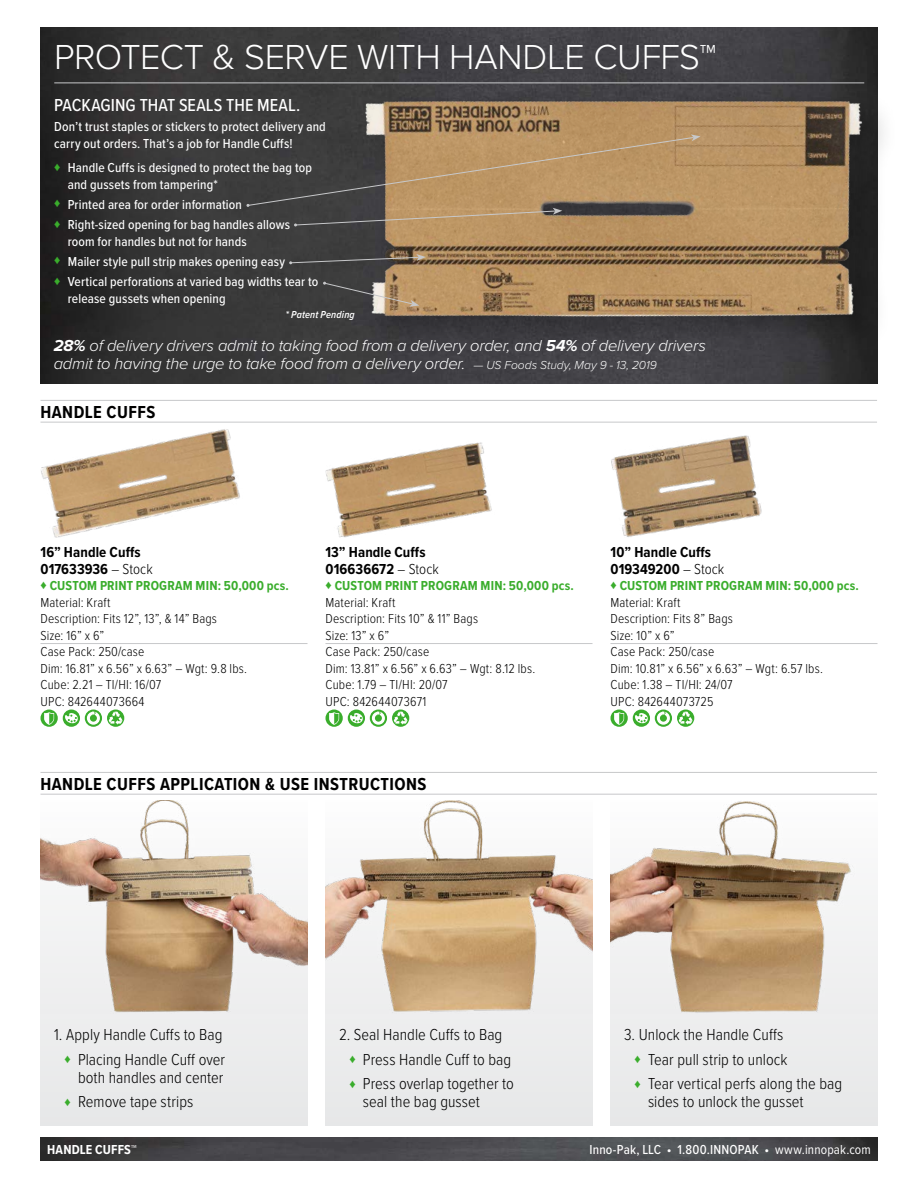
<style>
.page{position:relative;width:918px;height:1188px;background:#fff}
.page>*{position:absolute;margin:0;border:0;box-sizing:border-box;transform-origin:0 0}
.t1{font:300 36px "Proxima Nova";letter-spacing:-.015em;color:#fff}
.t2{font:700 18px "Proxima Nova Cond";letter-spacing:.025em;color:#000}
.t3{font:500 18px "Proxima Nova Cond";letter-spacing:.005em;color:#fff}
.t4{font:300 16.5px/24.8px "Proxima Nova Cond";color:#000}
.t5{font:italic 300 16.5px/18px "Proxima Nova";letter-spacing:-.01em;color:#fff}
.t6{font:700 15px/16.5px "Proxima Nova Cond";letter-spacing:.005em;color:#000}
.t7{font:300 13.5px/16.5px "Proxima Nova Cond";letter-spacing:.01em;color:#000}
.t8{font:500 13.5px/20.2px "Proxima Nova Cond";letter-spacing:.01em;color:#fff}
.t9{font:700 13.5px "Proxima Nova Cond";letter-spacing:.01em;color:#fff}
.t10{font:italic 600 10.5px "Proxima Nova Cond";letter-spacing:.015em;color:#fff}
.s1{color:#3aad2c}
.s2{font-weight:700}
.s3{font-size:12px}
.s4{font-weight:300}
.s5{font-weight:700;color:#3aad2c}
.s6{font-weight:400}
</style>
<div class="page">
<img style="left:40px;top:1138px;width:837px;height:23px">
<img style="left:41px;top:429px;width:199px;height:109px">
<img style="left:326px;top:442px;width:166px;height:96px">
<img style="left:611px;top:435px;width:151px;height:102px">
<div style="left:40px;top:800px;width:268px;height:326px;background:#eaebec"></div>
<div style="left:610px;top:800px;width:268px;height:326px;background:#eaebec"></div>
<div style="left:326px;top:800px;width:266px;height:326px;background:#eaebec"></div>
<hr style="left:40px;top:794px;width:837px;height:1px;background:#c7c8ca">
<hr style="left:40px;top:772px;width:837px;height:1px;background:#c7c8ca">
<hr style="left:610px;top:643px;width:268px;height:1px;background:#c7c8ca">
<svg style="left:655px;top:710px;width:17px;height:17px"></svg>
<div style="left:657px;top:712px;width:13px;height:13px;border:3px solid #fff;border-radius:50%"></div>
<svg style="left:661px;top:709px;width:6px;height:8px"></svg>
<div style="left:633px;top:710px;width:17px;height:17px;background:#3aad2c;border-radius:50%"></div>
<svg style="left:635px;top:713px;width:13px;height:11px"></svg>
<svg style="left:677px;top:710px;width:17px;height:17px"></svg>
<svg style="left:679px;top:711px;width:14px;height:14px"></svg>
<svg style="left:611px;top:710px;width:17px;height:17px"></svg>
<svg style="left:614px;top:712px;width:10px;height:13px"></svg>
<hr style="left:326px;top:643px;width:266px;height:1px;background:#c7c8ca">
<svg style="left:370px;top:710px;width:17px;height:17px"></svg>
<div style="left:372px;top:712px;width:13px;height:13px;border:3px solid #fff;border-radius:50%"></div>
<svg style="left:376px;top:709px;width:6px;height:8px"></svg>
<div style="left:348px;top:710px;width:17px;height:17px;background:#3aad2c;border-radius:50%"></div>
<svg style="left:350px;top:713px;width:13px;height:11px"></svg>
<svg style="left:392px;top:710px;width:17px;height:17px"></svg>
<svg style="left:394px;top:711px;width:14px;height:14px"></svg>
<svg style="left:325px;top:710px;width:18px;height:17px"></svg>
<svg style="left:329px;top:712px;width:10px;height:13px"></svg>
<hr style="left:40px;top:643px;width:268px;height:1px;background:#c7c8ca">
<svg style="left:85px;top:710px;width:17px;height:17px"></svg>
<div style="left:87px;top:712px;width:13px;height:13px;border:3px solid #fff;border-radius:50%"></div>
<svg style="left:91px;top:709px;width:6px;height:8px"></svg>
<div style="left:63px;top:710px;width:17px;height:17px;background:#3aad2c;border-radius:50%"></div>
<svg style="left:65px;top:713px;width:13px;height:11px"></svg>
<svg style="left:107px;top:710px;width:17px;height:17px"></svg>
<svg style="left:109px;top:711px;width:14px;height:14px"></svg>
<svg style="left:40px;top:710px;width:18px;height:17px"></svg>
<svg style="left:44px;top:712px;width:10px;height:13px"></svg>
<hr style="left:40px;top:422px;width:837px;height:1px;background:#c7c8ca">
<hr style="left:40px;top:400px;width:837px;height:1px;background:#c7c8ca">
<img style="left:40px;top:800px;width:268px;height:212px">
<img style="left:326px;top:800px;width:266px;height:212px">
<img style="left:610px;top:800px;width:268px;height:213px">
<img style="left:41px;top:27px;width:837px;height:357px">
<hr style="left:54px;top:83px;width:810px;height:1px;background:#c7c8ca">
<div style="left:354px;top:88px;width:545px;height:267px;background:#000;opacity:.25"></div>
<img style="left:362px;top:94px;width:502px;height:231px">
<svg style="left:246px;top:134px;width:455px;height:92px;background:#8f7759"></svg>
<svg style="left:289px;top:254px;width:137px;height:10px"></svg>
<svg style="left:323px;top:282px;width:96px;height:25px;background:#807363"></svg>
<h1 class="t1" style="left:54px;top:30px;width:663px">PROTECT &amp; SERVE WITH HANDLE CUFFS™</h1>
<h2 class="t3" style="left:54px;top:92px;width:248px">PACKAGING THAT SEALS THE MEAL.</h2>
<p class="t8" style="left:54px;top:118px;width:273px;line-height:16.5px">Don’t trust staples or stickers to protect delivery and carry out orders. That’s a job for Handle Cuffs!</p>
<p class="t8" style="left:68px;top:159px;width:246px;line-height:16.5px;text-indent:-13px"><span class="s1">♦</span> Handle Cuffs is designed to protect the bag top and gussets from tampering*</p>
<p class="t8" style="left:54px;top:194px;width:237px"><span class="s1">♦</span> Printed area for order information<br><span class="s1">♦</span> Right-sized opening for bag handles allows</p>
<p class="t8" style="left:54px;top:230px;width:266px;text-indent:13px">room for handles but not for hands<br><span class="s1">♦</span> Mailer style pull strip makes opening easy<br><span class="s1">♦</span> Vertical perforations at varied bag widths tear to</p>
<p class="t8" style="left:68px;top:288px;width:159px">release gussets when opening</p>
<p class="t5" style="left:54px;top:336px;width:654px"><span class="s2">28%</span> of delivery drivers admit to taking food from a delivery order, and <span class="s2">54%</span> of delivery drivers admit to having the urge to take food from a delivery order. <span class="s3">— US Foods Study, May 9 - 13, 2019</span></p>
<p class="t10" style="left:286px;top:307px;width:71px">* Patent Pending</p>
<h2 class="t2" style="left:40px;top:398px;width:116px">HANDLE CUFFS</h2>
<p class="t6" style="left:40px;top:544px;width:114px">16” Handle Cuffs<br>017633936 <span class="s4">– Stock</span></p>
<p class="t7" style="left:40px;top:577px;width:250px"><span class="s1">♦</span> <span class="s5">CUSTOM PRINT PROGRAM MIN: 50,000 pcs.<br></span>Material: Kraft<br>Description: Fits 12”, 13”, &amp; 14” Bags<br>Size: 16” x 6”<br>Case Pack: 250/case<br>Dim: 16.81” x 6.56” x 6.63” – Wgt: 9.8 lbs.<br>Cube: 2.21 – TI/HI: 16/07<br>UPC: 842644073664</p>
<p class="t6" style="left:326px;top:544px;width:115px">13” Handle Cuffs<br>016636672 <span class="s4">– Stock</span></p>
<p class="t7" style="left:326px;top:577px;width:250px"><span class="s1">♦</span> <span class="s5">CUSTOM PRINT PROGRAM MIN: 50,000 pcs.<br></span>Material: Kraft<br>Description: Fits 10” &amp; 11” Bags<br>Size: 13” x 6”<br>Case Pack: 250/case<br>Dim: 13.81” x 6.56” x 6.63” – Wgt: 8.12 lbs.<br>Cube: 1.79 – TI/HI: 20/07<br>UPC: 842644073671</p>
<h2 class="t2" style="left:40px;top:770px;width:388px">HANDLE CUFFS APPLICATION &amp; USE INSTRUCTIONS</h2>
<p class="t6" style="left:610px;top:544px;width:115px">10” Handle Cuffs<br>019349200 <span class="s4">– Stock</span></p>
<p class="t7" style="left:610px;top:577px;width:250px"><span class="s1">♦</span> <span class="s5">CUSTOM PRINT PROGRAM MIN: 50,000 pcs.<br></span>Material: Kraft<br>Description: Fits 8” Bags<br>Size: 10” x 6”<br>Case Pack: 250/case<br>Dim: 10.81” x 6.56” x 6.63” – Wgt: 6.57 lbs.<br>Cube: 1.38 – TI/HI: 24/07<br>UPC: 842644073725</p>
<p class="t4" style="left:54px;top:1021px;width:173px;text-align:right">1. Apply Handle Cuffs to Bag <span class="s1">♦</span> Placing Handle Cuff over</p>
<p class="t4" style="left:65px;top:1064px;width:160px;text-indent:13px">both handles and center <span class="s1">♦</span> Remove tape strips</p>
<p class="t4" style="left:350px;top:1021px;width:166px;text-indent:-10px">2. Seal Handle Cuffs to Bag<br><span class="s1">♦</span> Press Handle Cuff to bag <span class="s1">♦</span> Press overlap together to</p>
<p class="t4" style="left:363px;top:1089px;width:118px">seal the bag gusset</p>
<p class="t4" style="left:635px;top:1021px;width:209px;text-indent:-11px">3. Unlock the Handle Cuffs<br><span class="s1">♦</span> Tear pull strip to unlock<br><span class="s1">♦</span> Tear vertical perfs along the bag</p>
<p class="t4" style="left:648px;top:1089px;width:157px">sides to unlock the gusset</p>
<p class="t9" style="left:47px;top:1140px;width:91px">HANDLE CUFFS™</p>
<p class="t8" style="left:590px;top:1139px;width:283px">Inno-Pak, LLC • 1.800.INNOPAK • <span class="s6">www.innopak.com</span></p>
</div>
